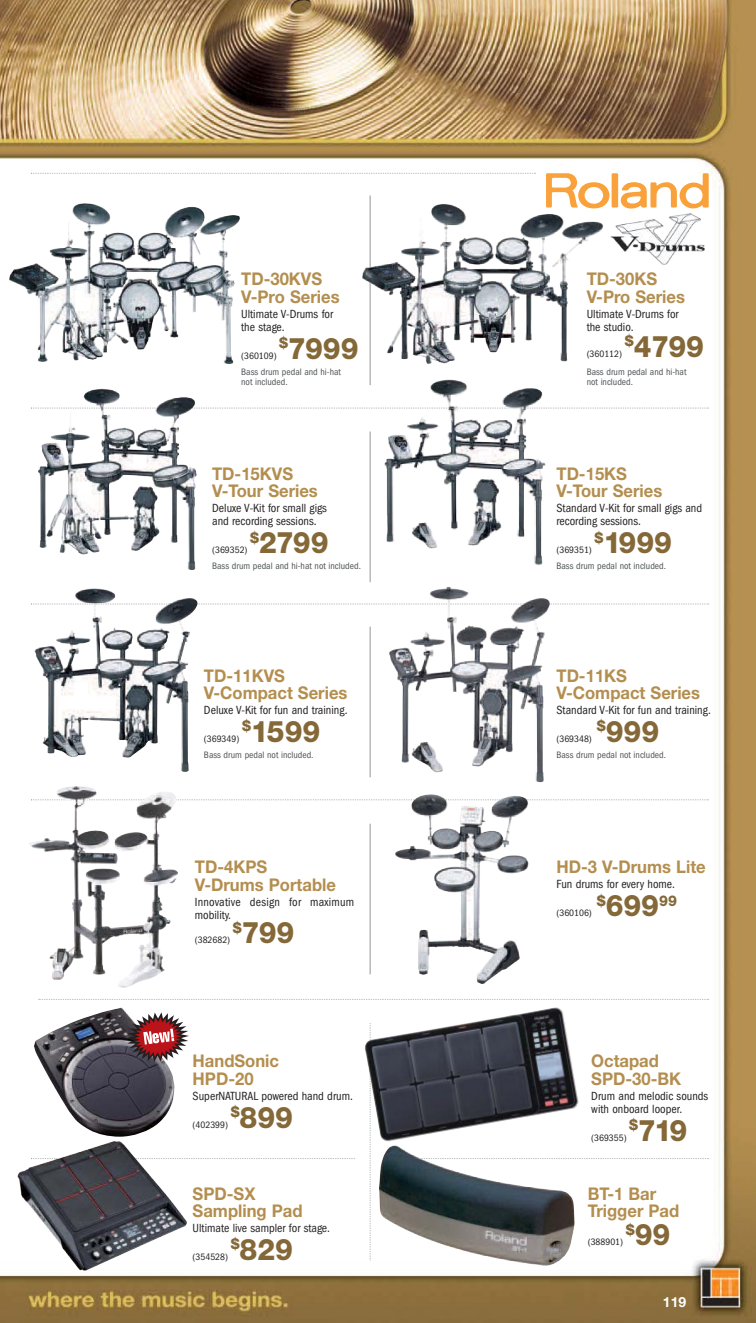
<style>
.page{position:relative;width:756px;height:1323px;background:#fff}
.page>*{position:absolute;margin:0;border:0;box-sizing:border-box;transform-origin:0 0}
.t1{font:800 29.75px "Helvetica Neue";color:#846838;scale:.95 1}
.t2{font:700 17.5px/17.5px "Helvetica Neue";color:#b38e4f;scale:.95 1}
.t3{font:800 14.88px "Helvetica Neue";color:#846838;scale:.95 1}
.t4{font:700 14px "Helvetica Neue";color:#fff}
.t5{font:condensed 12.25px/13.1px "Franklin Gothic";color:#231f20}
.t6{font:condensed 12.25px/13.1px "Franklin Gothic";letter-spacing:.02em;color:#231f20}
.t7{font:condensed 9.62px/9.6px "Franklin Gothic";color:#505455}
.t8{font:condensed 9.62px "Franklin Gothic";color:#231f20}
.s1{font-size:29.75px}
</style>
<div class="page">
<img style="left:0;top:0;width:756px;height:1323px">
<svg style="left:546px;top:173px;width:163px;height:36px"></svg>
<svg style="left:31px;top:799px;width:678px;height:1px"></svg>
<svg style="left:31px;top:408px;width:678px;height:1px"></svg>
<svg style="left:31px;top:173px;width:505px;height:1px"></svg>
<svg style="left:31px;top:604px;width:678px;height:1px"></svg>
<img style="left:90px;top:221px;width:43px;height:45px">
<img style="left:104px;top:404px;width:62px;height:46px">
<img style="left:451px;top:396px;width:67px;height:47px">
<img style="left:96px;top:604px;width:33px;height:57px">
<img style="left:450px;top:589px;width:37px;height:75px">
<svg style="left:59px;top:1158px;width:296px;height:1px"></svg>
<svg style="left:385px;top:1158px;width:324px;height:1px"></svg>
<svg style="left:39px;top:999px;width:670px;height:1px"></svg>
<svg style="left:370px;top:1142px;width:1px;height:119px"></svg>
<hr style="left:370px;top:824px;width:1px;height:150px;background:#939598">
<hr style="left:370px;top:627px;width:1px;height:150px;background:#939598">
<hr style="left:370px;top:431px;width:1px;height:151px;background:#939598">
<hr style="left:370px;top:195px;width:1px;height:190px;background:#939598">
<img style="left:77px;top:800px;width:32px;height:48px">
<img style="left:432px;top:806px;width:66px;height:30px">
<img style="left:34px;top:1007px;width:141px;height:130px">
<img style="left:365px;top:1007px;width:214px;height:135px">
<img style="left:17px;top:1158px;width:42px;height:44px">
<img style="left:394px;top:1145px;width:34px;height:16px">
<img style="left:447px;top:227px;width:47px;height:44px">
<svg style="left:127px;top:1012px;width:62px;height:50px"></svg>
<img style="left:610px;top:213px;width:95px;height:52px">
<h2 class="t2" style="left:241px;top:272px;width:105px">TD-30KVS<br>V-Pro Series</h2>
<p class="t5" style="left:241px;top:308px;width:93px">Ultimate V-Drums for the stage.</p>
<p class="t8" style="left:241px;top:352px;width:37px">(360109)</p>
<h1 class="t1" style="left:279px;top:337px;width:85px"><sup>$</sup>7999</h1>
<p class="t7" style="left:241px;top:368px;width:101px">Bass drum pedal and hi-hat not included.</p>
<h2 class="t2" style="left:587px;top:272px;width:105px">TD-30KS<br>V-Pro Series</h2>
<p class="t5" style="left:587px;top:308px;width:93px">Ultimate V-Drums for the studio.</p>
<p class="t8" style="left:587px;top:350px;width:37px">(360112)</p>
<h1 class="t1" style="left:625px;top:336px;width:85px"><sup>$</sup>4799</h1>
<p class="t7" style="left:587px;top:368px;width:101px">Bass drum pedal and hi-hat not included.</p>
<h2 class="t2" style="left:212px;top:466px;width:113px">TD-15KVS<br>V-Tour Series</h2>
<p class="t5" style="left:212px;top:502px;width:116px">Deluxe V-Kit for small gigs and recording sessions.</p>
<p class="t8" style="left:212px;top:547px;width:37px">(369352)</p>
<h1 class="t1" style="left:250px;top:532px;width:84px"><sup>$</sup>2799</h1>
<h2 class="t2" style="left:557px;top:466px;width:113px">TD-15KS<br>V-Tour Series</h2>
<p class="t5" style="left:557px;top:502px;width:147px">Standard V-Kit for small gigs and recording sessions.</p>
<p class="t8" style="left:557px;top:547px;width:37px">(369351)</p>
<h1 class="t1" style="left:595px;top:532px;width:83px"><sup>$</sup>1999</h1>
<p class="t7" style="left:212px;top:562px;width:150px">Bass drum pedal and hi-hat not included.</p>
<p class="t7" style="left:556px;top:562px;width:111px">Bass drum pedal not included.</p>
<h2 class="t2" style="left:204px;top:668px;width:153px">TD-11KVS<br>V-Compact Series</h2>
<p class="t5" style="left:204px;top:704px;width:145px">Deluxe V-Kit for fun and training.</p>
<p class="t8" style="left:204px;top:735px;width:37px">(369349)</p>
<h1 class="t1" style="left:242px;top:721px;width:84px"><sup>$</sup>1599</h1>
<h2 class="t2" style="left:557px;top:668px;width:153px">TD-11KS<br>V-Compact Series</h2>
<p class="t5" style="left:557px;top:704px;width:156px">Standard V-Kit for fun and training.</p>
<p class="t8" style="left:557px;top:735px;width:37px">(369348)</p>
<h1 class="t1" style="left:597px;top:721px;width:67px"><sup>$</sup>999</h1>
<p class="t7" style="left:204px;top:750px;width:111px">Bass drum pedal not included.</p>
<p class="t7" style="left:556px;top:750px;width:111px">Bass drum pedal not included.</p>
<h2 class="t2" style="left:195px;top:860px;width:150px">TD-4KPS<br>V-Drums Portable</h2>
<p class="t6" style="left:195px;top:896px;width:161px">Innovative design for maximum mobility.</p>
<p class="t8" style="left:195px;top:937px;width:37px">(382682)</p>
<h1 class="t1" style="left:233px;top:922px;width:66px"><sup>$</sup>799</h1>
<h2 class="t2" style="left:556px;top:860px;width:159px">HD-3 V-Drums Lite</h2>
<p class="t5" style="left:556px;top:878px;width:120px">Fun drums for every home.</p>
<p class="t8" style="left:556px;top:910px;width:37px">(360106)</p>
<p class="t3" style="left:597px;top:895px;width:86px">$<span class="s1">699</span>99</p>
<h2 class="t2" style="left:193px;top:1054px;width:93px">HandSonic<br>HPD-20</h2>
<p class="t5" style="left:193px;top:1090px;width:162px">SuperNATURAL powered hand drum.</p>
<p class="t8" style="left:193px;top:1121px;width:37px">(402399)</p>
<h1 class="t1" style="left:231px;top:1106px;width:67px"><sup>$</sup>899</h1>
<h2 class="t2" style="left:591px;top:1054px;width:96px">Octapad<br>SPD-30-BK</h2>
<p class="t5" style="left:591px;top:1090px;width:119px">Drum and melodic sounds with onboard looper.</p>
<p class="t8" style="left:591px;top:1134px;width:37px">(369355)</p>
<h1 class="t1" style="left:629px;top:1119px;width:62px"><sup>$</sup>719</h1>
<h2 class="t2" style="left:193px;top:1186px;width:117px">SPD-SX<br>Sampling Pad</h2>
<p class="t5" style="left:193px;top:1222px;width:139px">Ultimate live sampler for stage.</p>
<p class="t8" style="left:193px;top:1253px;width:37px">(354528)</p>
<h1 class="t1" style="left:231px;top:1239px;width:67px"><sup>$</sup>829</h1>
<h2 class="t2" style="left:588px;top:1186px;width:98px">BT-1 Bar<br>Trigger Pad</h2>
<p class="t8" style="left:588px;top:1239px;width:37px">(388901)</p>
<h1 class="t1" style="left:626px;top:1224px;width:48px"><sup>$</sup>99</h1>
<p class="t4" style="left:663px;top:1297px;width:25px">119</p>
</div>
